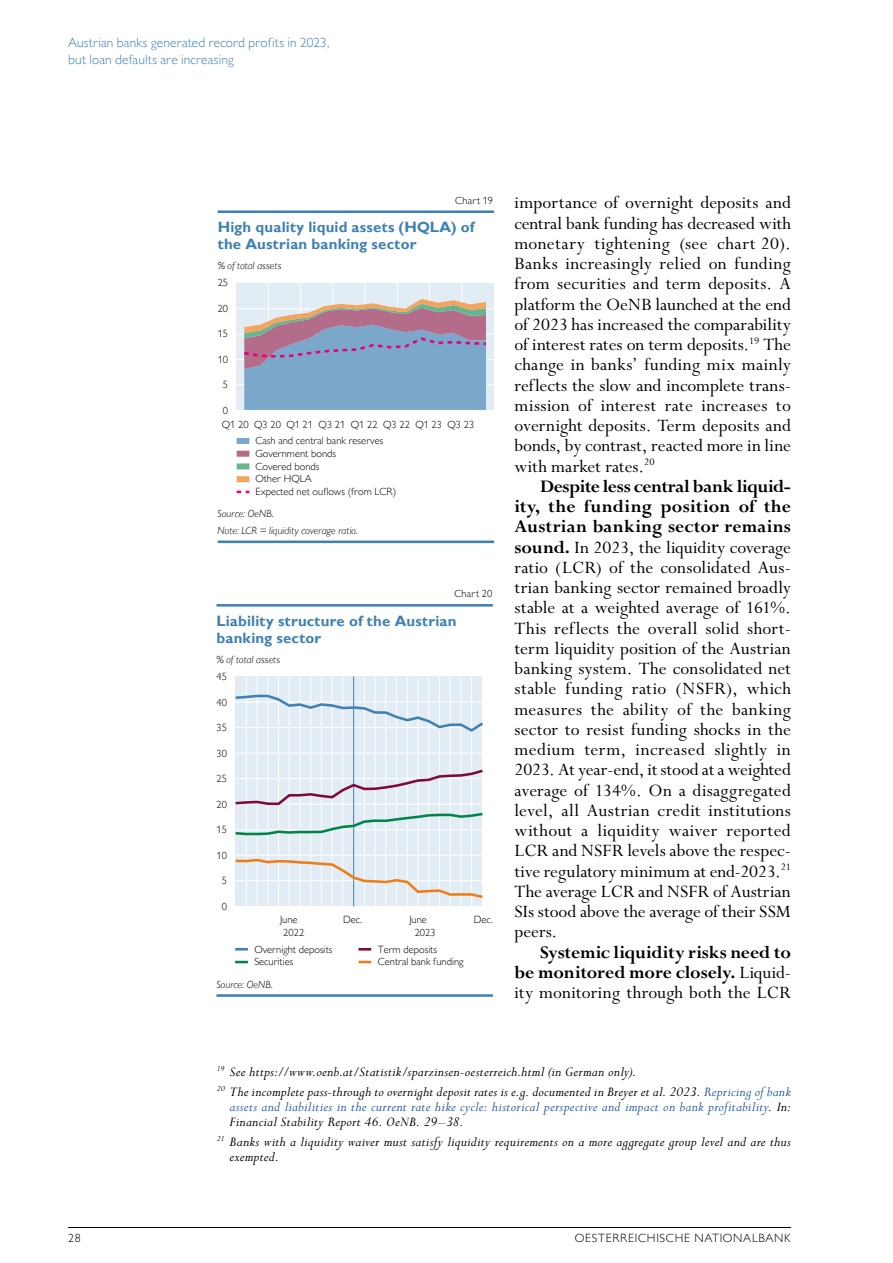
<style>
.page{position:relative;width:893px;height:1263px;background:#fff}
.page>*{position:absolute;margin:0;border:0;box-sizing:border-box;transform-origin:0 0}
.t1{font:19.5px/20.2px "Perpetua Std";color:#000;text-align:justify}
.t2{font:700 19.5px/20.2px "Perpetua Std";letter-spacing:-.01em;color:#000;text-align:justify}
.t3{font:italic 15px/20.1px "Perpetua Std";letter-spacing:.015em;color:#000}
.t4{font:italic 15px/15px "Perpetua Std";letter-spacing:.015em;color:#275b9b}
.t5{font:700 15px/17px "Gill Sans MT Pro";letter-spacing:.01em;color:#4081b3}
.t6{font:300 13.5px/16.5px "Gill Sans MT Pro";letter-spacing:.01em;color:#4081b3}
.t7{font:300 12px "Gill Sans MT Pro";letter-spacing:.06em;color:#000}
.t8{font:300 10.5px/12.8px "Gill Sans MT Pro";color:#000}
.t9{font:italic 300 10.5px/17px "Gill Sans MT Pro";letter-spacing:.005em;color:#000}
.s1{font-weight:700}
.s2{font-weight:400}
.s3{color:#275b9b}
.s4{color:#000}
</style>
<div class="page">
<hr style="left:68px;top:1227px;width:723px;height:1px;background:#000">
<hr style="left:218px;top:210px;width:276px;height:3px;background:#4081b3">
<hr style="left:218px;top:540px;width:276px;height:3px;background:#4081b3">
<div style="left:237px;top:438px;width:12px;height:6px;background:#7aa7ca"></div>
<div style="left:237px;top:451px;width:12px;height:6px;background:#b36c89"></div>
<div style="left:237px;top:463px;width:12px;height:6px;background:#68b592"></div>
<div style="left:237px;top:476px;width:12px;height:6px;background:#f4a45d"></div>
<svg style="left:237px;top:491px;width:12px;height:2px"></svg>
<div style="left:236px;top:284px;width:258px;height:126px;background:#e2ecf4"></div>
<hr style="left:236px;top:308px;width:258px;height:1px;background:#fff">
<hr style="left:236px;top:334px;width:258px;height:1px;background:#fff">
<hr style="left:236px;top:359px;width:258px;height:1px;background:#fff">
<hr style="left:236px;top:384px;width:258px;height:1px;background:#fff">
<hr style="left:461px;top:284px;width:1px;height:126px;background:#fff">
<hr style="left:429px;top:284px;width:1px;height:126px;background:#fff">
<hr style="left:397px;top:284px;width:1px;height:126px;background:#fff">
<hr style="left:365px;top:284px;width:1px;height:126px;background:#fff">
<hr style="left:332px;top:284px;width:1px;height:126px;background:#fff">
<hr style="left:300px;top:284px;width:1px;height:126px;background:#fff">
<hr style="left:268px;top:284px;width:1px;height:126px;background:#fff">
<svg style="left:241px;top:299px;width:248px;height:111px;background:#95a2bb"></svg>
<hr style="left:216px;top:604px;width:277px;height:3px;background:#4081b3">
<hr style="left:216px;top:994px;width:277px;height:3px;background:#4081b3">
<svg style="left:235px;top:948px;width:13px;height:2px"></svg>
<svg style="left:358px;top:948px;width:13px;height:2px"></svg>
<svg style="left:235px;top:961px;width:13px;height:2px"></svg>
<svg style="left:358px;top:961px;width:13px;height:2px"></svg>
<div style="left:236px;top:677px;width:246px;height:229px;background:#e2ecf4"></div>
<hr style="left:236px;top:753px;width:246px;height:1px;background:#fff">
<hr style="left:236px;top:855px;width:246px;height:1px;background:#fff">
<hr style="left:471px;top:677px;width:1px;height:229px;background:#fff">
<hr style="left:460px;top:677px;width:1px;height:229px;background:#fff">
<hr style="left:450px;top:677px;width:1px;height:229px;background:#fff">
<hr style="left:439px;top:677px;width:1px;height:229px;background:#fff">
<hr style="left:428px;top:677px;width:1px;height:229px;background:#fff">
<hr style="left:418px;top:677px;width:1px;height:229px;background:#fff">
<hr style="left:407px;top:677px;width:1px;height:229px;background:#fff">
<hr style="left:396px;top:677px;width:1px;height:229px;background:#fff">
<hr style="left:385px;top:677px;width:1px;height:229px;background:#fff">
<hr style="left:375px;top:677px;width:1px;height:229px;background:#fff">
<hr style="left:364px;top:677px;width:1px;height:229px;background:#fff">
<hr style="left:342px;top:677px;width:1px;height:229px;background:#fff">
<hr style="left:332px;top:677px;width:1px;height:229px;background:#fff">
<hr style="left:321px;top:677px;width:1px;height:229px;background:#fff">
<hr style="left:310px;top:677px;width:1px;height:229px;background:#fff">
<hr style="left:299px;top:677px;width:1px;height:229px;background:#fff">
<hr style="left:289px;top:677px;width:1px;height:229px;background:#fff">
<hr style="left:278px;top:677px;width:1px;height:229px;background:#fff">
<hr style="left:267px;top:677px;width:1px;height:229px;background:#fff">
<hr style="left:257px;top:677px;width:1px;height:229px;background:#fff">
<hr style="left:246px;top:677px;width:1px;height:229px;background:#fff">
<hr style="left:353px;top:677px;width:1px;height:229px;background:#4081b3">
<svg style="left:235px;top:857px;width:248px;height:43px"></svg>
<svg style="left:235px;top:768px;width:248px;height:68px"></svg>
<svg style="left:235px;top:693px;width:248px;height:40px"></svg>
<p class="t6" style="left:68px;top:34px;width:263px">Austrian banks generated record profits in 2023, but loan defaults are increasing</p>
<p class="t8" style="left:455px;top:194px;width:39px">Chart 19</p>
<p class="t5" style="left:218px;top:218px;width:258px">High quality liquid assets (HQLA) of the Austrian banking sector</p>
<p class="t9" style="left:218px;top:257px;width:65px">% of total assets</p>
<p class="t8" style="left:218px;top:276px;width:12px">25</p>
<p class="t8" style="left:218px;top:302px;width:12px">20</p>
<p class="t8" style="left:218px;top:327px;width:12px">15</p>
<p class="t8" style="left:218px;top:353px;width:12px">10</p>
<p class="t8" style="left:223px;top:378px;width:7px">5</p>
<p class="t8" style="left:223px;top:404px;width:7px">0</p>
<p class="t8" style="left:222px;top:417px;width:254px">Q1 20 Q3 20 Q1 21 Q3 21 Q1 22 Q3 22 Q1 23 Q3 23</p>
<p class="t8" style="left:255px;top:434px;width:143px">Cash and central bank reserves<br>Government bonds<br>Covered bonds<br>Other HQLA<br>Expected net ouflows (from LCR)</p>
<p class="t9" style="left:218px;top:505px;width:142px">Source: OeNB.<br>Note: LCR = liquidity coverage ratio.</p>
<p class="t8" style="left:454px;top:587px;width:40px">Chart 20</p>
<p class="t5" style="left:216px;top:612px;width:242px">Liability structure of the Austrian banking sector</p>
<p class="t9" style="left:216px;top:651px;width:65px">% of total assets</p>
<p class="t8" style="left:216px;top:670px;width:12px">45</p>
<p class="t8" style="left:216px;top:695px;width:12px">40</p>
<p class="t8" style="left:216px;top:721px;width:12px">35</p>
<p class="t8" style="left:216px;top:746px;width:12px">30</p>
<p class="t8" style="left:216px;top:772px;width:12px">25</p>
<p class="t8" style="left:216px;top:797px;width:12px">20</p>
<p class="t8" style="left:216px;top:823px;width:12px">15</p>
<p class="t8" style="left:216px;top:848px;width:12px">10</p>
<p class="t8" style="left:222px;top:874px;width:7px">5</p>
<p class="t8" style="left:222px;top:899px;width:7px">0</p>
<p class="t8" style="left:280px;top:913px;width:19px">June</p>
<p class="t8" style="left:283px;top:926px;width:22px">2022</p>
<p class="t8" style="left:343px;top:913px;width:21px">Dec.</p>
<p class="t8" style="left:410px;top:913px;width:19px">June</p>
<p class="t8" style="left:474px;top:913px;width:21px">Dec.</p>
<p class="t8" style="left:415px;top:926px;width:22px">2023</p>
<p class="t8" style="left:254px;top:942px;width:80px">Overnight deposits</p>
<p class="t8" style="left:378px;top:942px;width:61px">Term deposits</p>
<p class="t8" style="left:254px;top:955px;width:41px">Securities</p>
<p class="t8" style="left:378px;top:955px;width:87px">Central bank funding</p>
<p class="t9" style="left:216px;top:975px;width:58px">Source: OeNB.</p>
<p class="t1" style="left:514px;top:193px;width:278px">importance of overnight deposits and central bank funding has decreased with monetary tightening (see chart 20).<br>Banks increasingly relied on funding from securities and term deposits. A platform the OeNB launched at the end of 2023 has increased the comparability of interest rates on term deposits.<sup>19</sup> The change in banks’ funding mix mainly reflects the slow and incomplete trans&shy;mission of interest rate increases to overnight deposits. Term deposits and bonds, by contrast, reacted more in line with market rates.<sup>20</sup></p>
<p class="t1" style="left:514px;top:477px;width:278px;text-indent:26px"><span class="s1">Despite less central bank liquid&shy;ity, the funding position of the Austrian banking sector remains sound.</span> In 2023, the liquidity coverage ratio (LCR) of the consolidated Aus&shy;trian banking sector remained broadly stable at a weighted average of 161%.<br>This reflects the overall solid short&shy;term liquidity position of the Austrian banking system. The consolidated net stable funding ratio (NSFR), which measures the ability of the banking sector to resist funding shocks in the medium term, increased slightly in 2023. At year-end, it stood at a weighted average of 134%. On a disaggregated level, all Austrian credit institutions without a liquidity waiver reported LCR and NSFR levels above the respec&shy;tive regulatory minimum at end-2023.<sup>21<br></sup>The average LCR and NSFR of Austrian SIs stood above the average of their SSM peers.</p>
<p class="t2" style="left:514px;top:942px;width:278px;text-indent:26px">Systemic liquidity risks need to be monitored more closely. <span class="s2">Liquid&shy;ity monitoring through both the LCR</span></p>
<p class="t3" style="left:217px;top:1062px;width:575px"><sup>19</sup> See https://www.oenb.at/Statistik/sparzinsen-oesterreich.html (in German only).<br><sup>20</sup> The incomplete pass-through to overnight deposit rates is e.g. documented in Breyer et al. 2023. <span class="s3">Repricing of bank</span></p>
<p class="t4" style="left:230px;top:1099px;width:563px">assets and liabilities in the current rate hike cycle: historical perspective and impact on bank profitability<span class="s4">. In:<br>Financial Stability Report 46. OeNB. 29–38.</span></p>
<p class="t3" style="left:230px;top:1135px;width:563px;line-height:15px;text-indent:-13px"><sup>21</sup> Banks with a liquidity waiver must satisfy liquidity requirements on a more aggregate group level and are thus exempted.</p>
<p class="t7" style="left:68px;top:1231px;width:14px">28</p>
<p class="t7" style="left:575px;top:1231px;width:218px">OESTERREICHISCHE NATIONALBANK</p>
</div>
